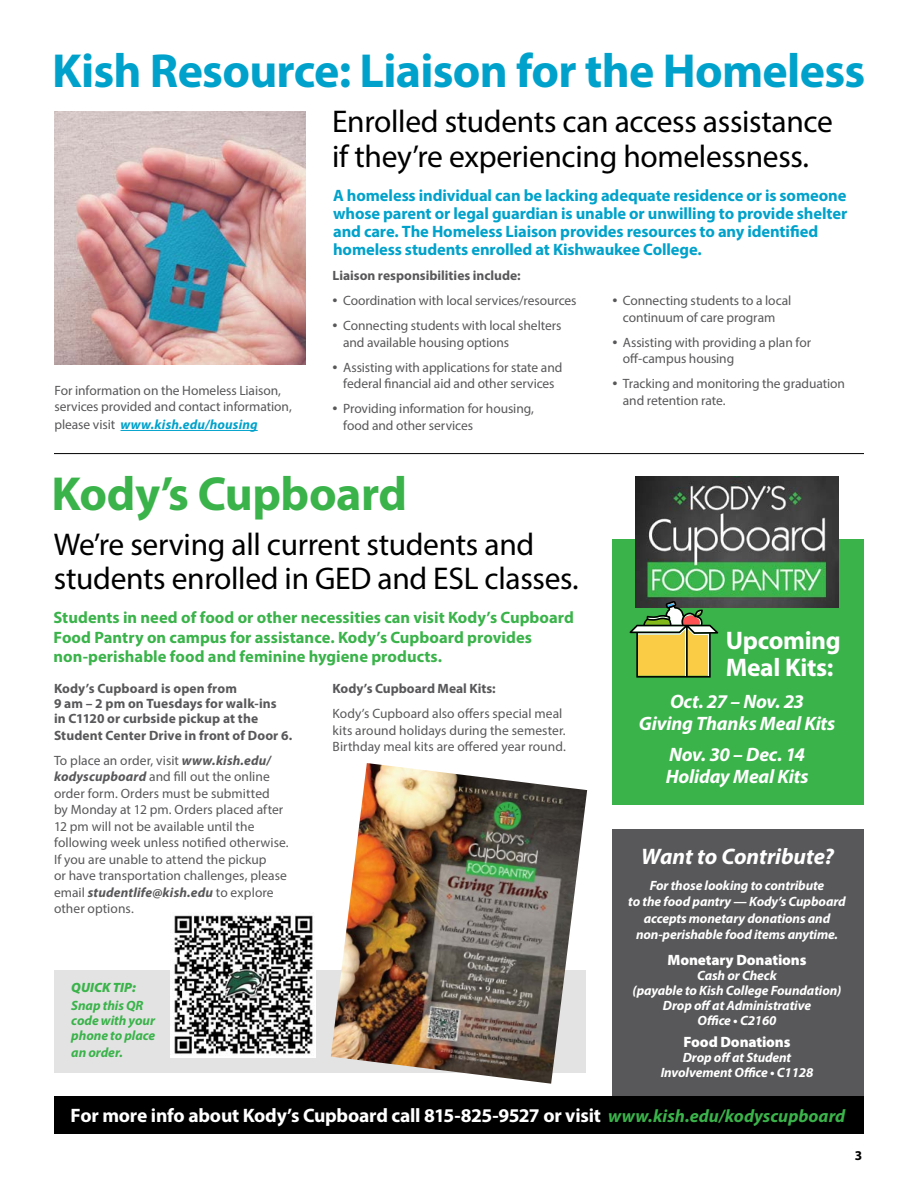
<style>
.page{position:relative;width:918px;height:1188px;background:#fff}
.page>*{position:absolute;margin:0;border:0;box-sizing:border-box;transform-origin:0 0}
.t1{font:700 48px "Myriad Pro";letter-spacing:-.015em;color:#00a2cb}
.t2{font:700 48px "Myriad Pro";letter-spacing:-.01em;color:#3ab34a}
.t3{font:31.5px/34.5px "Myriad Pro";letter-spacing:-.01em;color:#000}
.t4{font:700 25.5px/27px "Myriad Pro";letter-spacing:-.015em;color:#fff}
.t5{font:italic 700 22.5px "Myriad Pro";letter-spacing:-.005em;color:#fff}
.t6{font:700 19.5px "Myriad Pro";letter-spacing:-.01em;color:#fff}
.t7{font:italic 700 19.5px/22.2px "Myriad Pro";letter-spacing:-.01em;color:#fff;text-align:center}
.t8{font:700 16.5px/18px "Myriad Pro";letter-spacing:-.01em;color:#00a2cb}
.t9{font:700 16.5px/19.5px "Myriad Pro";color:#3ab34a}
.t10{font:900 15px "Myriad Pro";letter-spacing:-.01em;color:#fff}
.t11{font:13.5px/16.5px "Myriad Pro";letter-spacing:-.005em;color:#58585a}
.t12{font:italic 700 13.5px/15px "Myriad Pro";letter-spacing:-.01em;color:#fff;text-align:center}
.t13{font:700 13.5px/15px "Myriad Pro";letter-spacing:.005em;color:#58585a}
.t14{font:italic 700 13.5px/15px "Myriad Pro";letter-spacing:-.005em;color:#3ab34a}
.t15{font:italic 700 13.5px "Myriad Pro";letter-spacing:.01em;color:#00a2cb}
.t16{font:italic 900 13.5px "Myriad Pro";color:#3ab34a}
.t17{font:700 13.5px "Myriad Pro";color:#000}
.s1{font-weight:400;font-style:normal;color:#58585a}
.s2{font-size:18px}
.s3{font-weight:400}
.s4{font-style:italic}
.s5{font-weight:700;font-style:italic}
.s6{font-style:italic;font-size:18px;color:#3ab34a}
</style>
<div class="page">
<div style="left:612px;top:539px;width:252px;height:266px;background:#3ab34a"></div>
<div style="left:54px;top:970px;width:531px;height:103px;background:#e3e3e3"></div>
<div style="left:612px;top:829px;width:252px;height:296px;background:#58585a"></div>
<div style="left:54px;top:1096px;width:810px;height:38px;background:#000"></div>
<hr style="left:54px;top:453px;width:810px;height:1px;background:#000">
<hr style="left:121px;top:430px;width:137px;height:1px;background:#00a2cb">
<img style="left:54px;top:111px;width:252px;height:253px">
<img style="left:636px;top:477px;width:203px;height:130px">
<svg style="left:630px;top:601px;width:88px;height:77px"></svg>
<img style="left:171px;top:915px;width:145px;height:142px">
<img style="left:331px;top:763px;width:256px;height:321px">
<h1 class="t1" style="left:52px;top:40px;width:815px">Kish Resource: Liaison for the Homeless</h1>
<h2 class="t3" style="left:332px;top:104px;width:502px">Enrolled students can access assistance if they’re experiencing homelessness.</h2>
<p class="t11" style="left:54px;top:382px;width:239px">For information on the Homeless Liaison, services provided and contact information,</p>
<p class="t15" style="left:54px;top:416px;width:205px"><span class="s1">please visit</span> www.kish.edu/housing</p>
<p class="t8" style="left:333px;top:186px;width:516px">A homeless individual can be lacking adequate residence or is someone whose parent or legal guardian is unable or unwilling to provide shelter and care. The Homeless Liaison provides resources to any identified homeless students enrolled at Kishwaukee College.</p>
<p class="t13" style="left:333px;top:268px;width:190px">Liaison responsibilities include:</p>
<p class="t11" style="left:333px;top:292px;width:245px"><span class="s2">•</span> Coordination with local services/resources</p>
<p class="t11" style="left:343px;top:317px;width:220px;text-indent:-10px"><span class="s2">•</span> Connecting students with local shelters and available housing options</p>
<p class="t11" style="left:333px;top:359px;width:231px;text-align:center"><span class="s2">•</span> Assisting with applications for state and federal financial aid and other services</p>
<p class="t11" style="left:343px;top:400px;width:192px;text-indent:-10px"><span class="s2">•</span> Providing information for housing, food and other services</p>
<p class="t11" style="left:612px;top:292px;width:181px;text-align:center"><span class="s2">•</span> Connecting students to a local continuum of care program</p>
<p class="t11" style="left:623px;top:334px;width:190px;text-indent:-10px"><span class="s2">•</span> Assisting with providing a plan for off-campus housing</p>
<p class="t11" style="left:623px;top:375px;width:224px;text-indent:-10px"><span class="s2">•</span> Tracking and monitoring the graduation and retention rate.</p>
<h1 class="t2" style="left:51px;top:463px;width:357px">Kody’s Cupboard</h1>
<h2 class="t3" style="left:54px;top:527px;width:526px">We’re serving all current students and students enrolled in GED and ESL classes.</h2>
<p class="t9" style="left:54px;top:608px;width:522px">Students in need of food or other necessities can visit Kody’s Cupboard<br>Food Pantry on campus for assistance. Kody’s Cupboard provides non-perishable food and feminine hygiene products.</p>
<p class="t13" style="left:54px;top:681px;width:224px">Kody’s Cupboard is open from<br>9 am – 2 pm on Tuesdays for walk-ins in C1120 or curbside pickup at the</p>
<p class="t13" style="left:54px;top:722px;width:240px;line-height:25px">Student Center Drive in front of Door 6.<br><span class="s3">To place an order, visit</span> <span class="s4">www.kish.edu/</span></p>
<p class="t11" style="left:54px;top:768px;width:236px"><span class="s5">kodyscupboard</span> and fill out the online order form. Orders must be submitted<br>by Monday at 12 pm. Orders placed after 12 pm will not be available until the following week unless notified otherwise.<br>If you are unable to attend the pickup<br>or have transportation challenges, please email <span class="s5">studentlife@kish.edu</span> to explore other options.</p>
<p class="t16" style="left:71px;top:979px;width:66px">QUICK TIP:</p>
<p class="t14" style="left:71px;top:998px;width:86px">Snap this QR code with your phone to place</p>
<p class="t14" style="left:71px;top:1044px;width:53px">an order.</p>
<p class="t13" style="left:333px;top:681px;width:165px">Kody’s Cupboard Meal Kits:</p>
<p class="t11" style="left:333px;top:705px;width:235px">Kody’s Cupboard also offers special meal kits around holidays during the semester.<br>Birthday meal kits are offered year round.</p>
<h3 class="t4" style="left:726px;top:626px;width:117px">Upcoming<br>Meal Kits:</h3>
<h3 class="t7" style="left:639px;top:689px;width:198px">Oct. 27 – Nov. 23<br>Giving Thanks Meal Kits</h3>
<h3 class="t7" style="left:666px;top:742px;width:144px;text-align:left">Nov. 30 – Dec. 14<br>Holiday Meal Kits</h3>
<h3 class="t5" style="left:641px;top:842px;width:194px">Want to Contribute?</h3>
<p class="t12" style="left:628px;top:876px;width:219px;line-height:16.5px">For those looking to contribute<br>to the food pantry — Kody’s Cupboard accepts monetary donations and non-perishable food items anytime.</p>
<p class="t10" style="left:668px;top:950px;width:140px">Monetary Donations</p>
<p class="t12" style="left:633px;top:968px;width:210px">Cash or Check<br>(payable to Kish College Foundation)<br>Drop off at Administrative<br>Office • C2160</p>
<p class="t10" style="left:684px;top:1032px;width:108px">Food Donations</p>
<p class="t12" style="left:661px;top:1049px;width:154px">Drop off at Student<br>Involvement Office • C1128</p>
<h3 class="t6" style="left:71px;top:1102px;width:776px">For more info about Kody’s Cupboard call 815-825-9527 or visit <span class="s6">www.kish.edu/kodyscupboard</span></h3>
<p class="t17" style="left:855px;top:1146px;width:9px">3</p>
</div>
